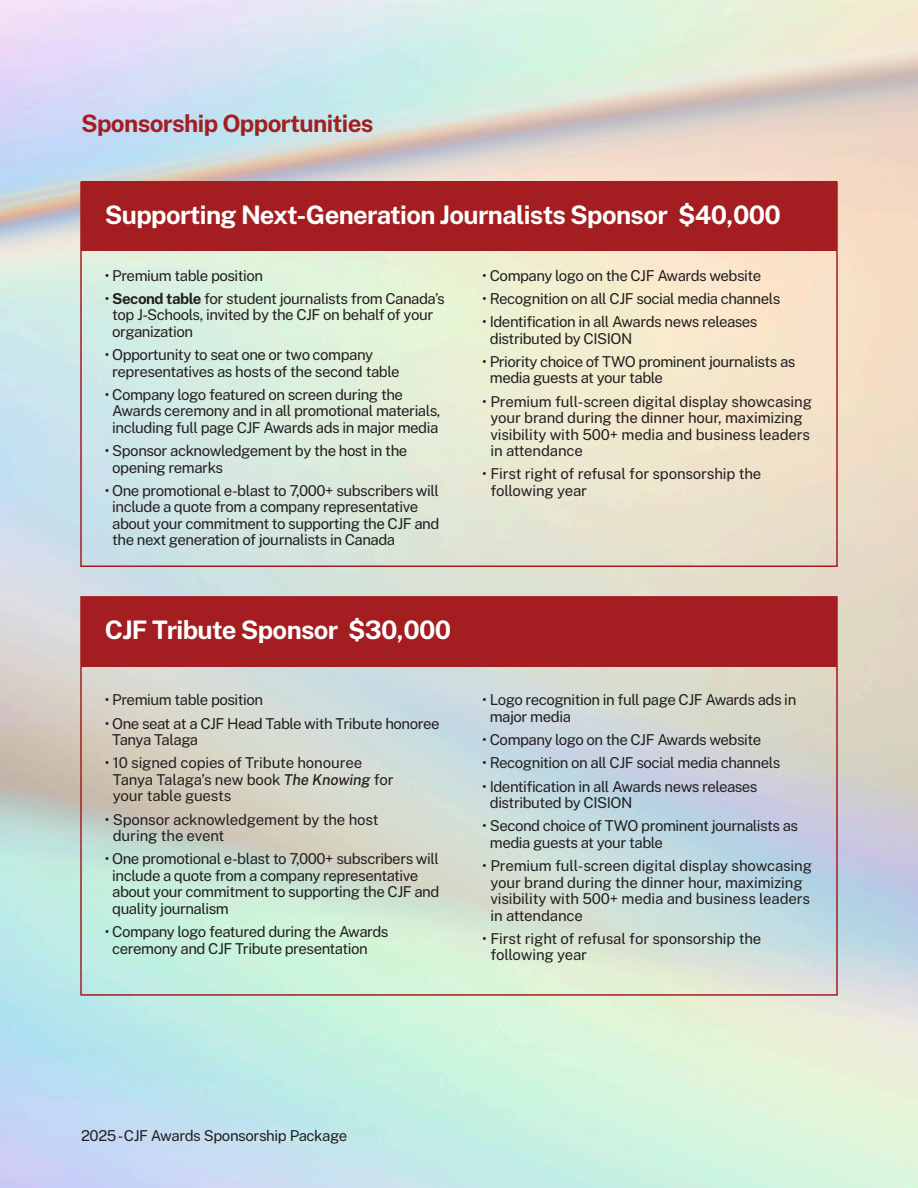
<style>
.page{position:relative;width:918px;height:1188px;background:#fff}
.page>*{position:absolute;margin:0;border:0;box-sizing:border-box;transform-origin:0 0}
.t1{font:700 25.5px "Public Sans";letter-spacing:-.025em;color:#fff}
.t2{font:700 24px "Public Sans";letter-spacing:-.025em;color:#a41d20}
.t3{font:15px/16.5px "Public Sans";letter-spacing:-.03em;color:#231f20}
.t4{font:15px/16.5px "Public Sans";letter-spacing:-.01em;color:#231f20}
.s1{font-weight:700}
.s2{font-weight:500;font-style:italic}
</style>
<div class="page">
<div style="left:81px;top:181px;width:756px;height:70px;background:#a41d20"></div>
<div style="left:80px;top:181px;width:758px;height:386px;border:2px solid #a41d20"></div>
<div style="left:81px;top:598px;width:756px;height:69px;background:#a41d20"></div>
<div style="left:80px;top:596px;width:758px;height:400px;border:2px solid #a41d20"></div>
<p class="t2" style="left:81px;top:107px;width:294px">Sponsorship Opportunities</p>
<p class="t1" style="left:105px;top:198px;width:678px">Supporting Next-Generation Journalists Sponsor $40,000</p>
<p class="t3" style="left:105px;top:266px;width:160px">• Premium table position</p>
<p class="t3" style="left:112px;top:290px;width:334px;text-indent:-7px">• <span class="s1">Second table</span> for student journalists from Canada’s top J-Schools, invited by the CJF on behalf of your organization</p>
<p class="t3" style="left:112px;top:346px;width:289px;text-indent:-7px">• Opportunity to seat one or two company representatives as hosts of the second table</p>
<p class="t3" style="left:112px;top:386px;width:330px;text-indent:-7px">• Company logo featured on screen during the<br>Awards ceremony and in all promotional materials, including full page CJF Awards ads in major media</p>
<p class="t3" style="left:112px;top:442px;width:297px;text-indent:-7px">• Sponsor acknowledgement by the host in the opening remarks</p>
<p class="t3" style="left:112px;top:482px;width:329px;text-indent:-7px">• One promotional e-blast to 7,000+ subscribers will include a quote from a company representative about your commitment to supporting the CJF and the next generation of journalists in Canada</p>
<p class="t1" style="left:105px;top:613px;width:348px">CJF Tribute Sponsor $30,000</p>
<p class="t3" style="left:105px;top:691px;width:160px">• Premium table position</p>
<p class="t3" style="left:112px;top:715px;width:329px;text-indent:-7px">• One seat at a CJF Head Table with Tribute honoree<br>Tanya Talaga</p>
<p class="t4" style="left:113px;top:754px;width:282px;text-indent:-8px">• 10 signed copies of Tribute honouree<br>Tanya Talaga’s new book <span class="s2">The Knowing</span> for your table guests</p>
<p class="t4" style="left:113px;top:811px;width:267px;text-indent:-8px">• Sponsor acknowledgement by the host during the event</p>
<p class="t3" style="left:112px;top:850px;width:329px;text-indent:-7px">• One promotional e-blast to 7,000+ subscribers will include a quote from a company representative about your commitment to supporting the CJF and quality journalism</p>
<p class="t3" style="left:112px;top:923px;width:278px;text-indent:-7px">• Company logo featured during the Awards ceremony and CJF Tribute presentation</p>
<p class="t3" style="left:482px;top:266px;width:280px">• Company logo on the CJF Awards website</p>
<p class="t3" style="left:482px;top:290px;width:300px">• Recognition on all CJF social media channels</p>
<p class="t3" style="left:490px;top:313px;width:269px;text-indent:-7px">• Identification in all Awards news releases distributed by CISION</p>
<p class="t3" style="left:490px;top:353px;width:307px;text-indent:-7px">• Priority choice of TWO prominent journalists as media guests at your table</p>
<p class="t4" style="left:490px;top:392px;width:323px;text-indent:-8px">• Premium full-screen digital display showcasing your brand during the dinner hour, maximizing visibility with 500+ media and business leaders in attendance</p>
<p class="t4" style="left:490px;top:465px;width:272px;text-indent:-8px">• First right of refusal for sponsorship the following year</p>
<p class="t3" style="left:490px;top:691px;width:308px;text-indent:-7px">• Logo recognition in full page CJF Awards ads in major media</p>
<p class="t3" style="left:482px;top:731px;width:280px">• Company logo on the CJF Awards website</p>
<p class="t3" style="left:482px;top:754px;width:300px">• Recognition on all CJF social media channels</p>
<p class="t3" style="left:490px;top:778px;width:269px;text-indent:-7px">• Identification in all Awards news releases distributed by CISION</p>
<p class="t3" style="left:490px;top:817px;width:310px;text-indent:-7px">• Second choice of TWO prominent journalists as media guests at your table</p>
<p class="t4" style="left:490px;top:857px;width:323px;text-indent:-8px">• Premium full-screen digital display showcasing your brand during the dinner hour, maximizing visibility with 500+ media and business leaders in attendance</p>
<p class="t4" style="left:490px;top:930px;width:272px;text-indent:-8px">• First right of refusal for sponsorship the following year</p>
<p class="t3" style="left:81px;top:1127px;width:268px">2025 -CJF Awards Sponsorship Package</p>
</div>
